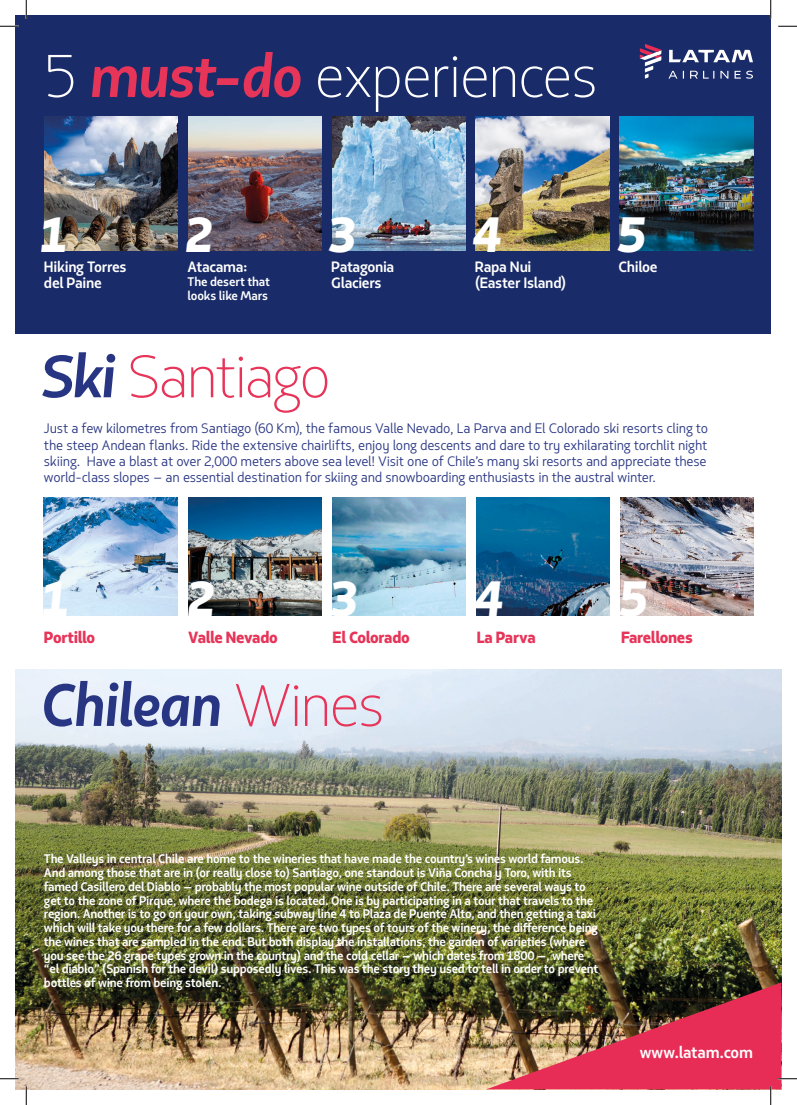
<style>
.page{position:relative;width:797px;height:1105px;background:#fff}
.page>*{position:absolute;margin:0;border:0;box-sizing:border-box;transform-origin:0 0}
.t1{font:300 60px "Latam Sans";letter-spacing:-.025em;color:#fff}
.t2{font:italic 700 60px "Latam Sans";letter-spacing:-.02em;color:#283583}
.t3{font:300 60px "Latam Sans";letter-spacing:-.04em;color:#e73459}
.t4{font:italic 900 49.5px "Latam Sans";color:#fff}
.t5{font:900 16.25px "Latam Sans";letter-spacing:-.025em;color:#e73459}
.t6{font:700 16.25px "Latam Sans";letter-spacing:-.01em;color:#fff}
.t7{font:700 15px/15.5px "Latam Sans";letter-spacing:-.02em;color:#fff}
.t8{font:13.75px/16.2px "Latam Sans";letter-spacing:-.015em;color:#283583;text-align:justify}
.t9{font:700 12.5px/13.8px "Latam Sans";letter-spacing:-.02em;color:#fff}
.s1{font-weight:700;font-style:italic;color:#e73459}
.s2{font-weight:700;font-style:italic;color:#283583}
.s3{font-weight:300;font-style:normal;color:#e73459}
</style>
<div class="page">
<div style="left:16px;top:16px;width:754px;height:318px;background:#192b68"></div>
<img style="left:45px;top:117px;width:133px;height:133px">
<img style="left:188px;top:117px;width:134px;height:133px">
<img style="left:332px;top:117px;width:133px;height:133px">
<img style="left:476px;top:117px;width:133px;height:133px">
<img style="left:619px;top:117px;width:134px;height:133px">
<svg style="left:668px;top:71px;width:85px;height:8px"></svg>
<svg style="left:669px;top:50px;width:84px;height:12px"></svg>
<svg style="left:640px;top:44px;width:21px;height:35px"></svg>
<img style="left:16px;top:669px;width:765px;height:420px">
<img style="left:44px;top:498px;width:133px;height:117px">
<img style="left:188px;top:498px;width:134px;height:117px">
<img style="left:332px;top:498px;width:134px;height:117px">
<img style="left:476px;top:498px;width:133px;height:117px">
<img style="left:620px;top:498px;width:133px;height:117px">
<svg style="left:0;top:25px;width:19px;height:2px"></svg>
<svg style="left:778px;top:25px;width:19px;height:2px"></svg>
<svg style="left:0;top:1078px;width:19px;height:1px"></svg>
<svg style="left:25px;top:0;width:2px;height:19px"></svg>
<svg style="left:25px;top:1086px;width:2px;height:19px"></svg>
<svg style="left:770px;top:0;width:1px;height:19px"></svg>
<img style="left:486px;top:982px;width:311px;height:123px">
<h1 class="t1" style="left:44px;top:37px;width:555px">5 <span class="s1">must-do</span> experiences</h1>
<h2 class="t4" style="left:38px;top:202px;width:31px">1</h2>
<h2 class="t4" style="left:184px;top:202px;width:31px">2</h2>
<h2 class="t4" style="left:327px;top:202px;width:31px">3</h2>
<h2 class="t4" style="left:472px;top:202px;width:31px">4</h2>
<h2 class="t4" style="left:616px;top:202px;width:31px">5</h2>
<p class="t7" style="left:44px;top:260px;width:84px">Hiking Torres del Paine</p>
<p class="t7" style="left:188px;top:260px;width:62px">Atacama:</p>
<p class="t9" style="left:188px;top:275px;width:84px">The desert that looks like Mars</p>
<p class="t7" style="left:331px;top:260px;width:65px">Patagonia<br>Glaciers</p>
<p class="t7" style="left:475px;top:260px;width:93px">Rapa Nui (Easter Island)</p>
<p class="t7" style="left:618px;top:260px;width:41px">Chiloe</p>
<h1 class="t3" style="left:41px;top:338px;width:292px"><span class="s2">Ski</span> Santiago</h1>
<p class="t8" style="left:44px;top:421px;width:665px">Just a few kilometres from Santiago (60 Km), the famous Valle Nevado, La Parva and El Colorado ski resorts cling to the steep Andean flanks. Ride the extensive chairlifts, enjoy long descents and dare to try exhilarating torchlit night skiing. Have a blast at over 2,000 meters above sea level! Visit one of Chile’s many ski resorts and appreciate these world-class slopes – an essential destination for skiing and snowboarding enthusiasts in the austral winter.</p>
<h2 class="t4" style="left:40px;top:567px;width:31px">1</h2>
<h2 class="t4" style="left:186px;top:567px;width:31px">2</h2>
<h2 class="t4" style="left:328px;top:567px;width:31px">3</h2>
<h2 class="t4" style="left:474px;top:567px;width:31px">4</h2>
<h2 class="t4" style="left:618px;top:567px;width:31px">5</h2>
<h3 class="t5" style="left:44px;top:627px;width:53px">Portillo</h3>
<h3 class="t5" style="left:188px;top:627px;width:91px">Valle Nevado</h3>
<h3 class="t5" style="left:332px;top:627px;width:79px">El Colorado</h3>
<h3 class="t5" style="left:477px;top:627px;width:60px">La Parva</h3>
<h3 class="t5" style="left:621px;top:627px;width:73px">Farellones</h3>
<h1 class="t2" style="left:40px;top:666px;width:345px">Chilean <span class="s3">Wines</span></h1>
<p class="t9" style="left:44px;top:852px;width:556px">The Valleys in central Chile are home to the wineries that have made the country’s wines world famous.<br>And among those that are in (or really close to) Santiago, one standout is Viña Concha y Toro, with its famed Casillero del Diablo – probably the most popular wine outside of Chile. There are several ways to get to the zone of Pirque, where the bodega is located. One is by participating in a tour that travels to the region. Another is to go on your own, taking subway line 4 to Plaza de Puente Alto, and then getting a taxi which will take you there for a few dollars. There are two types of tours of the winery, the difference being the wines that are sampled in the end. But both display the installations, the garden of varieties (where you see the 26 grape types grown in the country) and the cold cellar – which dates from 1800 –, where “el diablo” (Spanish for the devil) supposedly lives. This was the story they used to tell in order to prevent bottles of wine from being stolen.</p>
<h3 class="t6" style="left:639px;top:1042px;width:115px">www.latam.com</h3>
</div>
